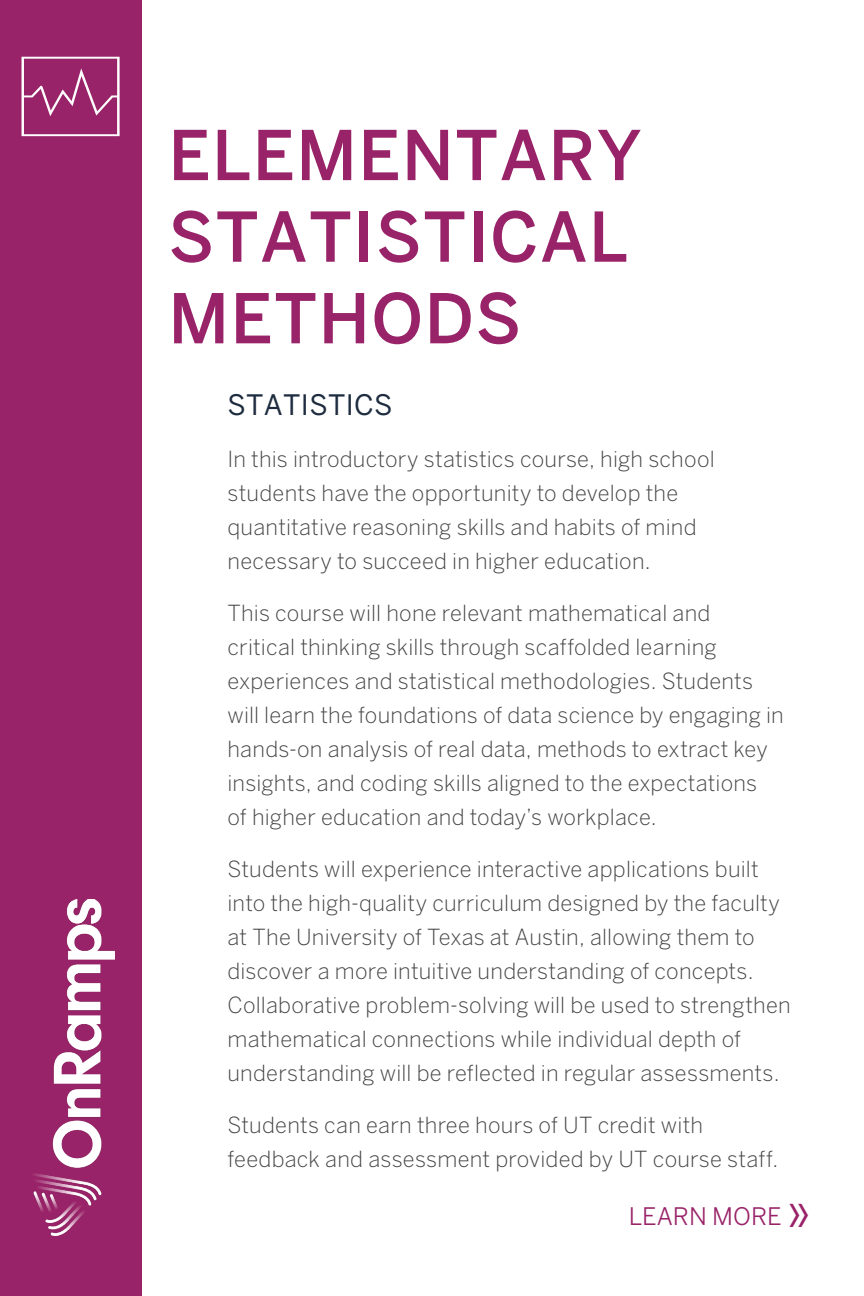
<style>
.page{position:relative;width:864px;height:1296px;background:#fff}
.page>*{position:absolute;margin:0;border:0;box-sizing:border-box;transform-origin:0 0}
.t1{font:500 68px/81.6px "Benton Sans";letter-spacing:.02em;color:#992368}
.body_copy{font:28px "Benton Sans";letter-spacing:.01em;color:#1e2c3f}
.body_copy-2{font:24px "Benton Sans";color:#992368}
.body_copy-3{font:300 22px/34px "Benton Sans";letter-spacing:.01em;color:#444}
.s1{font-size:44px}
</style>
<div class="page">
<div style="left:0;top:0;width:141px;height:1296px;background:#992368"></div>
<svg style="left:22px;top:57px;width:98px;height:79px"></svg>
<img style="left:33px;top:900px;width:81px;height:336px">
<p class="t1" style="left:168px;top:114px;width:475px">ELEMENTARY<br>STATISTICAL<br>METHODS</p>
<p class="body_copy" style="left:228px;top:388px;width:167px">STATISTICS</p>
<p class="body_copy-3" style="left:228px;top:442px;width:489px">In this introductory statistics course, high school students have the opportunity to develop the quantitative reasoning skills and habits of mind necessary to succeed in higher education.</p>
<p class="body_copy-3" style="left:228px;top:596px;width:558px">This course will hone relevant mathematical and<br>critical thinking skills through scaffolded learning experiences and statistical methodologies. Students will learn the foundations of data science by engaging in hands-on analysis of real data, methods to extract key insights, and coding skills aligned to the expectations<br>of higher education and today’s workplace.</p>
<p class="body_copy-3" style="left:228px;top:852px;width:565px">Students will experience interactive applications built into the high-quality curriculum designed by the faculty at The University of Texas at Austin, allowing them to discover a more intuitive understanding of concepts.<br>Collaborative problem-solving will be used to strengthen mathematical connections while individual depth of understanding will be reflected in regular assessments.</p>
<p class="body_copy-3" style="left:228px;top:1108px;width:552px">Students can earn three hours of UT credit with feedback and assessment provided by UT course staff.</p>
<p class="body_copy-2" style="left:629px;top:1202px;width:183px">LEARN MORE <span class="s1">»</span></p>
</div>
